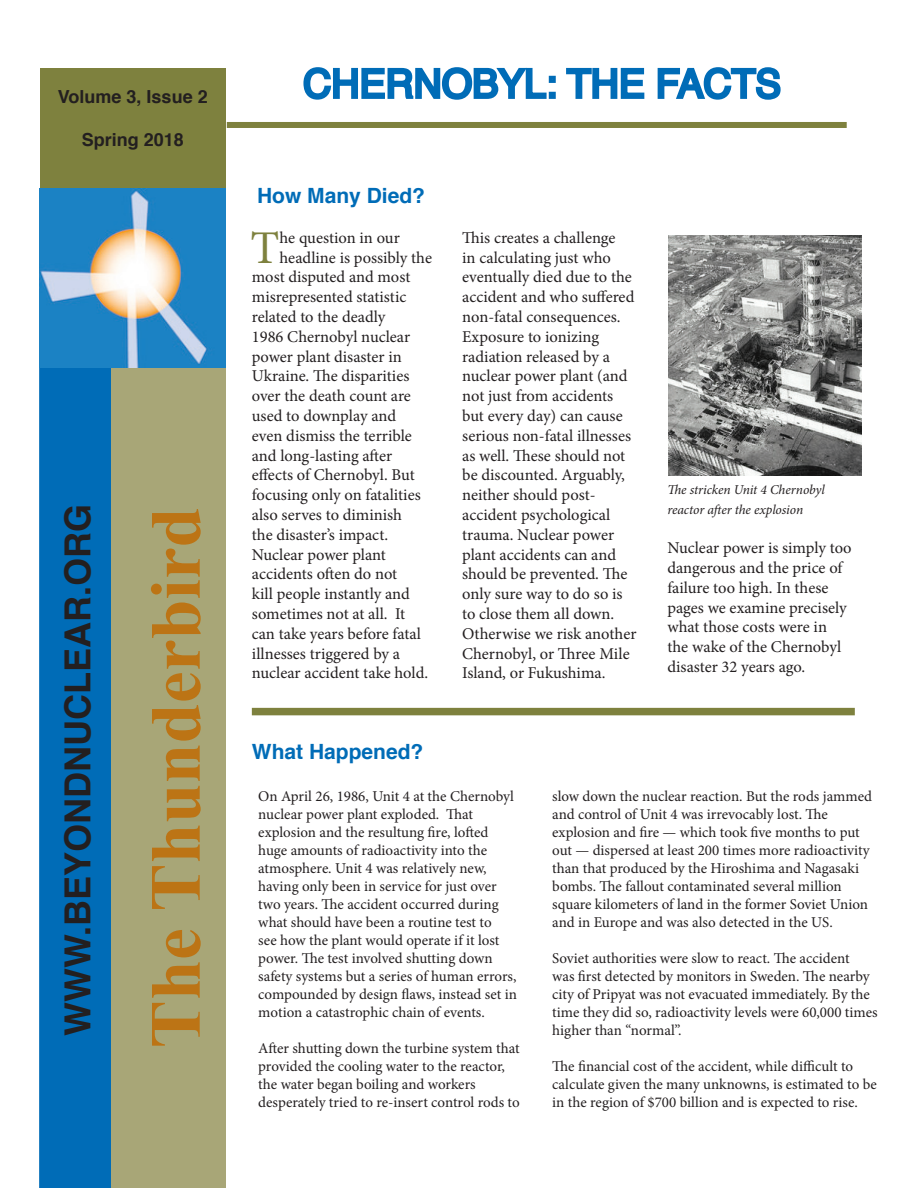
<style>
.page{position:relative;width:918px;height:1188px;background:#fff}
.page>*{position:absolute;margin:0;border:0;box-sizing:border-box;transform-origin:0 0}
.t1{font:700 72px "Times New Roman";color:#bc7415}
.t2{font:46.95px "Minion Pro";color:#7e813e}
.t3{font:39px "Helvetica";color:#006cb7}
.t4{font:700 36px "Helvetica";color:#231f20}
.t5{font:700 21px "Helvetica";color:#006cb7}
.t6{font:700 18px "Helvetica";color:#231f20}
.t7{font:16.5px/19.8px "Minion Pro";color:#231f20}
.t8{font:15px/18px "Minion Pro";color:#231f20}
.t9{font:italic 13.5px/19.8px "Minion Pro";letter-spacing:-.005em;color:#231f20}
</style>
<div class="page">
<div style="left:111px;top:368px;width:115px;height:820px;background:#a8a677"></div>
<div style="left:227px;top:122px;width:620px;height:6px;background:#7e813e"></div>
<svg style="left:303px;top:67px;width:244px;height:33px"></svg>
<div style="left:549px;top:76px;width:7px;height:7px;border:3px solid #006cb7"></div>
<div style="left:549px;top:92px;width:7px;height:7px;border:3px solid #006cb7"></div>
<svg style="left:566px;top:67px;width:79px;height:32px"></svg>
<svg style="left:657px;top:67px;width:124px;height:33px"></svg>
<div style="left:39px;top:368px;width:72px;height:820px;background:#006cb7"></div>
<div style="left:40px;top:68px;width:186px;height:128px;background:#7e813e"></div>
<div style="left:252px;top:708px;width:603px;height:7px;background:#7e813e"></div>
<img style="left:39px;top:189px;width:187px;height:179px">
<img style="left:669px;top:235px;width:193px;height:240px">
<p class="t6" style="left:58px;top:82px;width:151px">Volume 3, Issue 2</p>
<p class="t6" style="left:82px;top:126px;width:104px">Spring 2018</p>
<h3 class="t4" style="left:49px;top:1036px;width:533px;rotate:-90deg">WWW.BEYONDNUCLEAR.ORG</h3>
<h1 class="t1" style="left:126px;top:1048px;width:542px;rotate:-90deg">The Thunderbird</h1>
<h3 class="t3" style="left:303px;top:54px;width:480px">CHERNOBYL: THE FACTS</h3>
<h3 class="t5" style="left:257px;top:178px;width:170px">How Many Died?</h3>
<h2 class="t2" style="left:251px;top:216px;width:30px">T</h2>
<p class="t7" style="left:280px;top:228px;width:122px">he question in our</p>
<p class="t7" style="left:280px;top:248px;width:154px">headline is possibly the</p>
<p class="t7" style="left:252px;top:267px;width:160px">most disputed and most</p>
<p class="t7" style="left:252px;top:287px;width:156px">misrepresented statistic</p>
<p class="t7" style="left:252px;top:307px;width:135px">related to the deadly</p>
<p class="t7" style="left:252px;top:327px;width:160px">1986 Chernobyl nuclear</p>
<p class="t7" style="left:252px;top:347px;width:151px">power plant disaster in</p>
<p class="t7" style="left:252px;top:366px;width:159px">Ukraine. The disparities</p>
<p class="t7" style="left:252px;top:386px;width:161px">over the death count are</p>
<p class="t7" style="left:252px;top:406px;width:146px">used to downplay and</p>
<p class="t7" style="left:252px;top:426px;width:162px">even dismiss the terrible</p>
<p class="t7" style="left:252px;top:446px;width:142px">and long-lasting after</p>
<p class="t7" style="left:252px;top:465px;width:164px">effects of Chernobyl. But</p>
<p class="t7" style="left:252px;top:485px;width:170px">focusing only on fatalities</p>
<p class="t7" style="left:252px;top:505px;width:152px">also serves to diminish</p>
<p class="t7" style="left:252px;top:525px;width:138px">the disaster’s impact.</p>
<p class="t7" style="left:252px;top:545px;width:136px">Nuclear power plant</p>
<p class="t7" style="left:252px;top:564px;width:147px">accidents often do not</p>
<p class="t7" style="left:252px;top:584px;width:160px">kill people instantly and</p>
<p class="t7" style="left:252px;top:604px;width:155px">sometimes not at all. It</p>
<p class="t7" style="left:252px;top:624px;width:171px">can take years before fatal</p>
<p class="t7" style="left:252px;top:644px;width:150px">illnesses triggered by a</p>
<p class="t7" style="left:252px;top:663px;width:178px">nuclear accident take hold.</p>
<p class="t7" style="left:462px;top:228px;width:176px">This creates a challenge<br>in calculating just who eventually died due to the accident and who suffered non-fatal consequences.<br>Exposure to ionizing radiation released by a nuclear power plant (and not just from accidents but every day) can cause serious non-fatal illnesses as well. These should not be discounted. Arguably, neither should post&shy;accident psychological trauma. Nuclear power plant accidents can and should be prevented. The only sure way to do so is to close them all down.<br>Otherwise we risk another<br>Chernobyl, or Three Mile<br>Island, or Fukushima.</p>
<p class="t9" style="left:667px;top:480px;width:159px">The stricken Unit 4 Chernobyl reactor after the explosion</p>
<p class="t7" style="left:667px;top:538px;width:186px">Nuclear power is simply too dangerous and the price of failure too high. In these pages we examine precisely what those costs were in the wake of the Chernobyl disaster 32 years ago.</p>
<h3 class="t5" style="left:252px;top:735px;width:173px">What Happened?</h3>
<p class="t8" style="left:258px;top:788px;width:260px">On April 26, 1986, Unit 4 at the Chernobyl nuclear power plant exploded. That explosion and the resultung fire, lofted huge amounts of radioactivity into the atmosphere. Unit 4 was relatively new, having only been in service for just over two years. The accident occurred during what should have been a routine test to<br>see how the plant would operate if it lost power. The test involved shutting down safety systems but a series of human errors, compounded by design flaws, instead set in motion a catastrophic chain of events.</p>
<p class="t8" style="left:258px;top:1040px;width:263px">After shutting down the turbine system that provided the cooling water to the reactor, the water began boiling and workers desperately tried to re-insert control rods to</p>
<p class="t8" style="left:552px;top:788px;width:321px">slow down the nuclear reaction. But the rods jammed and control of Unit 4 was irrevocably lost. The explosion and fire — which took five months to put out — dispersed at least 200 times more radioactivity than that produced by the Hiroshima and Nagasaki bombs. The fallout contaminated several million square kilometers of land in the former Soviet Union and in Europe and was also detected in the US.</p>
<p class="t8" style="left:552px;top:950px;width:327px">Soviet authorities were slow to react. The accident<br>was first detected by monitors in Sweden. The nearby city of Pripyat was not evacuated immediately. By the time they did so, radioactivity levels were 60,000 times higher than “normal”.</p>
<p class="t8" style="left:552px;top:1058px;width:326px">The financial cost of the accident, while difficult to calculate given the many unknowns, is estimated to be in the region of $700 billion and is expected to rise.</p>
</div>
